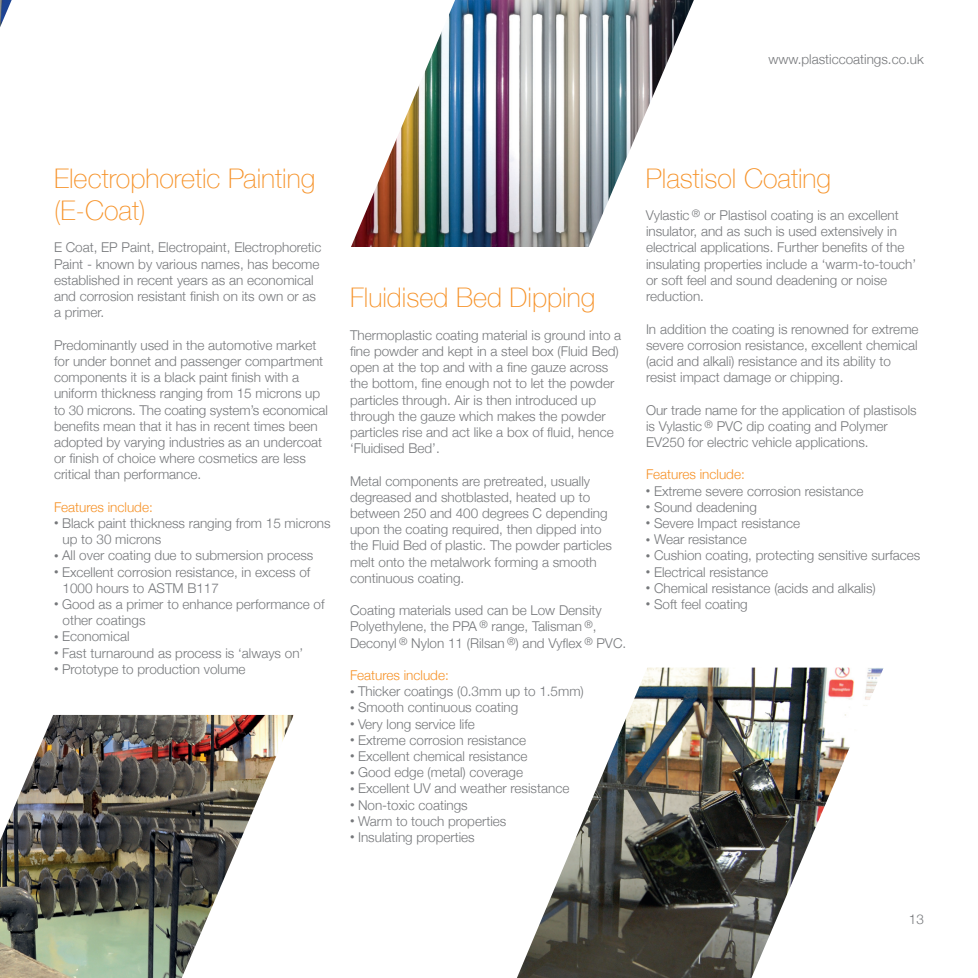
<style>
.page{position:relative;width:978px;height:978px;background:#fff}
.page>*{position:absolute;margin:0;border:0;box-sizing:border-box;transform-origin:0 0}
.t1{font:100 27px/32.4px "Helvetica Neue";color:#f69228}
.t2{font:300 13.5px/16.2px "Helvetica Neue";color:#76787b}
.t3{font:300 13.5px "Helvetica Neue";color:#f69228}
.s1{font-size:9px}
</style>
<div class="page">
<img style="left:648px;top:668px;width:103px;height:310px">
<svg style="left:517px;top:667px;width:131px;height:311px"></svg>
<img style="left:751px;top:667px;width:133px;height:311px">
<img style="left:0;top:715px;width:182px;height:263px">
<img style="left:0;top:714px;width:61px;height:127px">
<img style="left:182px;top:714px;width:112px;height:263px">
<img style="left:455px;top:0;width:122px;height:247px">
<svg style="left:351px;top:0;width:104px;height:247px"></svg>
<svg style="left:577px;top:0;width:117px;height:247px"></svg>
<svg style="left:0;top:0;width:12px;height:27px"></svg>
<p class="t2" style="left:768px;top:52px;width:157px">www.plasticcoatings.co.uk</p>
<h1 class="t1" style="left:54px;top:164px;width:263px">Electrophoretic Painting (E-Coat)</h1>
<p class="t2" style="left:54px;top:241px;width:269px">E Coat, EP Paint, Electropaint, Electrophoretic Paint - known by various names, has become established in recent years as an economical and corrosion resistant finish on its own or as a primer.</p>
<p class="t2" style="left:54px;top:338px;width:276px">Predominantly used in the automotive market for under bonnet and passenger compartment components it is a black paint finish with a uniform thickness ranging from 15 microns up to 30 microns. The coating system’s economical benefits mean that it has in recent times been adopted by varying industries as an undercoat or finish of choice where cosmetics are less critical than performance.</p>
<p class="t3" style="left:54px;top:502px;width:100px">Features include:</p>
<p class="t2" style="left:63px;top:516px;width:270px;text-indent:-9px"><span class="s1">•</span> Black paint thickness ranging from 15 microns up to 30 microns</p>
<p class="t2" style="left:54px;top:549px;width:261px"><span class="s1">•</span> All over coating due to submersion process</p>
<p class="t2" style="left:63px;top:565px;width:249px;text-indent:-9px"><span class="s1">•</span> Excellent corrosion resistance, in excess of<br>1000 hours to ASTM B117</p>
<p class="t2" style="left:63px;top:597px;width:264px;text-indent:-9px"><span class="s1">•</span> Good as a primer to enhance performance of other coatings</p>
<p class="t2" style="left:54px;top:630px;width:77px"><span class="s1">•</span> Economical</p>
<p class="t2" style="left:54px;top:646px;width:251px"><span class="s1">•</span> Fast turnaround as process is ‘always on’</p>
<p class="t2" style="left:54px;top:662px;width:193px"><span class="s1">•</span> Prototype to production volume</p>
<h1 class="t1" style="left:350px;top:284px;width:247px">Fluidised Bed Dipping</h1>
<p class="t2" style="left:350px;top:328px;width:273px">Thermoplastic coating material is ground into a fine powder and kept in a steel box (Fluid Bed) open at the top and with a fine gauze across the bottom, fine enough not to let the powder particles through. Air is then introduced up through the gauze which makes the powder particles rise and act like a box of fluid, hence ‘Fluidised Bed’.</p>
<p class="t2" style="left:350px;top:474px;width:264px">Metal components are pretreated, usually degreased and shotblasted, heated up to between 250 and 400 degrees C depending upon the coating required, then dipped into the Fluid Bed of plastic. The powder particles melt onto the metalwork forming a smooth continuous coating.</p>
<p class="t2" style="left:350px;top:603px;width:278px">Coating materials used can be Low Density<br>Polyethylene, the PPA <sup>®</sup> range, Talisman <sup>®</sup>,<br>Deconyl <sup>®</sup> Nylon 11 (Rilsan <sup>®</sup>) and Vyflex <sup>®</sup> PVC.</p>
<p class="t3" style="left:350px;top:670px;width:100px">Features include:</p>
<p class="t2" style="left:350px;top:684px;width:235px"><span class="s1">•</span> Thicker coatings (0.3mm up to 1.5mm)</p>
<p class="t2" style="left:350px;top:701px;width:170px"><span class="s1">•</span> Smooth continuous coating</p>
<p class="t2" style="left:350px;top:717px;width:126px"><span class="s1">•</span> Very long service life</p>
<p class="t2" style="left:350px;top:733px;width:178px"><span class="s1">•</span> Extreme corrosion resistance</p>
<p class="t2" style="left:350px;top:749px;width:179px"><span class="s1">•</span> Excellent chemical resistance</p>
<p class="t2" style="left:350px;top:765px;width:175px"><span class="s1">•</span> Good edge (metal) coverage</p>
<p class="t2" style="left:350px;top:782px;width:221px"><span class="s1">•</span> Excellent UV and weather resistance</p>
<p class="t2" style="left:350px;top:798px;width:119px"><span class="s1">•</span> Non-toxic coatings</p>
<p class="t2" style="left:350px;top:814px;width:158px"><span class="s1">•</span> Warm to touch properties</p>
<p class="t2" style="left:350px;top:830px;width:126px"><span class="s1">•</span> Insulating properties</p>
<h1 class="t1" style="left:646px;top:164px;width:187px">Plastisol Coating</h1>
<p class="t2" style="left:646px;top:208px;width:272px">Vylastic <sup>®</sup> or Plastisol coating is an excellent insulator, and as such is used extensively in electrical applications. Further benefits of the insulating properties include a ‘warm-to-touch’ or soft feel and sound deadening or noise reduction.</p>
<p class="t2" style="left:646px;top:322px;width:274px">In addition the coating is renowned for extreme severe corrosion resistance, excellent chemical (acid and alkali) resistance and its ability to resist impact damage or chipping.</p>
<p class="t2" style="left:646px;top:403px;width:272px">Our trade name for the application of plastisols is Vylastic <sup>®</sup> PVC dip coating and Polymer<br>EV250 for electric vehicle applications.</p>
<p class="t3" style="left:646px;top:469px;width:100px">Features include:</p>
<p class="t2" style="left:646px;top:484px;width:219px"><span class="s1">•</span> Extreme severe corrosion resistance</p>
<p class="t2" style="left:646px;top:500px;width:113px"><span class="s1">•</span> Sound deadening</p>
<p class="t2" style="left:646px;top:516px;width:156px"><span class="s1">•</span> Severe Impact resistance</p>
<p class="t2" style="left:646px;top:532px;width:102px"><span class="s1">•</span> Wear resistance</p>
<p class="t2" style="left:646px;top:549px;width:276px"><span class="s1">•</span> Cushion coating, protecting sensitive surfaces</p>
<p class="t2" style="left:646px;top:565px;width:124px"><span class="s1">•</span> Electrical resistance</p>
<p class="t2" style="left:646px;top:581px;width:231px"><span class="s1">•</span> Chemical resistance (acids and alkalis)</p>
<p class="t2" style="left:646px;top:597px;width:103px"><span class="s1">•</span> Soft feel coating</p>
<p class="t2" style="left:909px;top:912px;width:17px">13</p>
</div>
